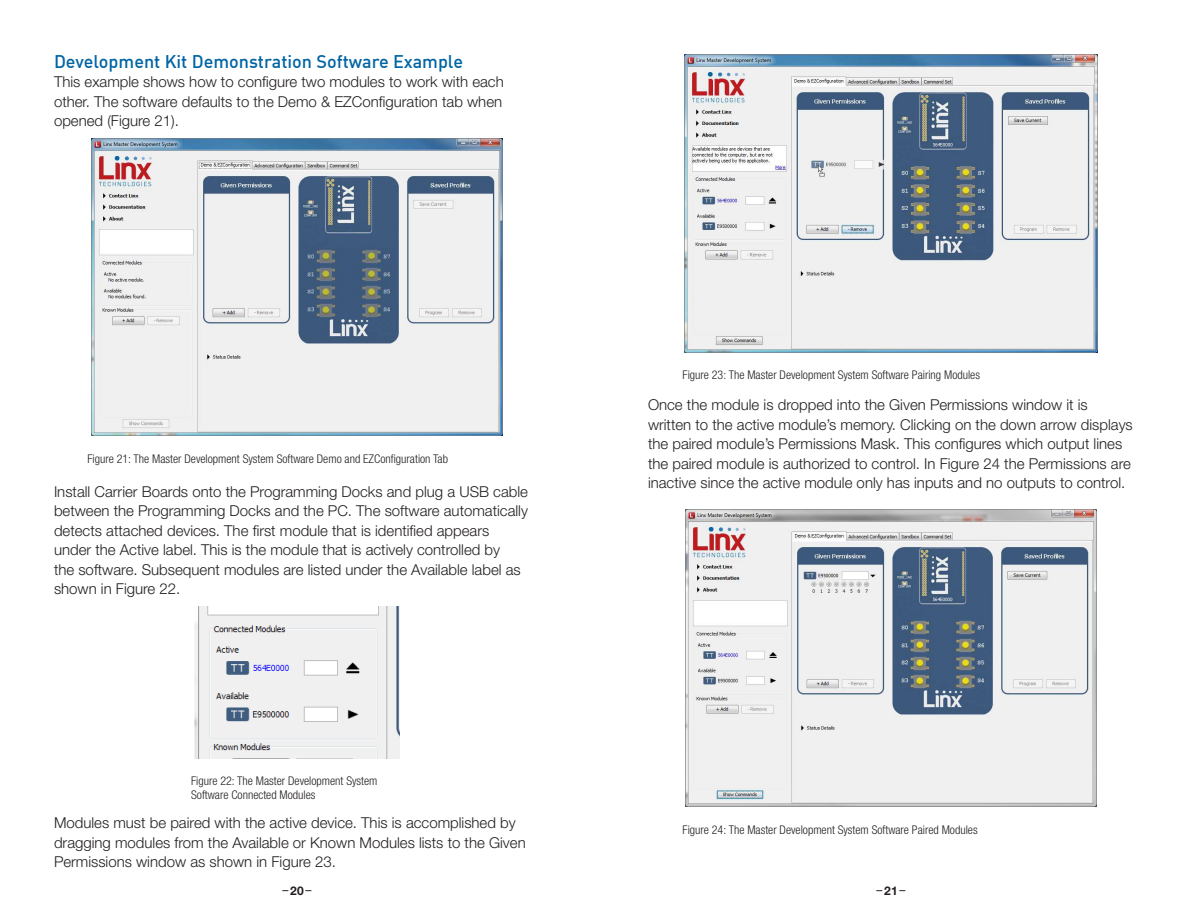
<style>
.page{position:relative;width:1188px;height:918px;background:#fff}
.page>*{position:absolute;margin:0;border:0;box-sizing:border-box;transform-origin:0 0}
.t1{font:500 18px "DIN Offc";color:#0065a4}
.t2{font:300 15px/19.5px "Helvetica Neue";color:#231f20}
.t3{font:300 condensed 12px/14.4px "Helvetica Neue";color:#231f20}
.t4{font:12px "Helvetica Neue";color:#231f20}
.t5{font:700 12px "Helvetica Neue";color:#231f20}
</style>
<div class="page">
<img style="left:92px;top:138px;width:410px;height:297px">
<img style="left:194px;top:606px;width:206px;height:152px">
<img style="left:685px;top:509px;width:412px;height:298px">
<img style="left:685px;top:54px;width:412px;height:298px">
<p class="t1" style="left:54px;top:55px;width:411px">Development Kit Demonstration Software Example</p>
<p class="t2" style="left:54px;top:74px;width:451px;text-align:justify">This example shows how to configure two modules to work with each other. The software defaults to the Demo &amp; EZConfiguration tab when opened (Figure 21).</p>
<p class="t3" style="left:87px;top:453px;width:362px">Figure 21: The Master Development System Software Demo and EZConfiguration Tab</p>
<p class="t2" style="left:54px;top:483px;width:476px">Install Carrier Boards onto the Programming Docks and plug a USB cable between the Programming Docks and the PC. The software automatically detects attached devices. The first module that is identified appears under the Active label. This is the module that is actively controlled by<br>the software. Subsequent modules are listed under the Available label as shown in Figure 22.</p>
<p class="t3" style="left:191px;top:774px;width:188px">Figure 22: The Master Development System<br>Software Connected Modules</p>
<p class="t2" style="left:54px;top:815px;width:473px">Modules must be paired with the active device. This is accomplished by dragging modules from the Available or Known Modules lists to the Given<br>Permissions window as shown in Figure 23.</p>
<p class="t3" style="left:683px;top:368px;width:299px">Figure 23: The Master Development System Software Pairing Modules</p>
<p class="t2" style="left:648px;top:397px;width:486px">Once the module is dropped into the Given Permissions window it is written to the active module’s memory. Clicking on the down arrow displays the paired module’s Permissions Mask. This configures which output lines the paired module is authorized to control. In Figure 24 the Permissions are inactive since the active module only has inputs and no outputs to control.</p>
<p class="t3" style="left:683px;top:824px;width:297px">Figure 24: The Master Development System Software Paired Modules</p>
<p class="t5" style="left:290px;top:886px;width:15px">20</p>
<p class="t4" style="left:877px;top:882px;width:30px">– –</p>
<p class="t5" style="left:884px;top:886px;width:15px">21</p>
<p class="t4" style="left:283px;top:882px;width:30px">– –</p>
</div>
